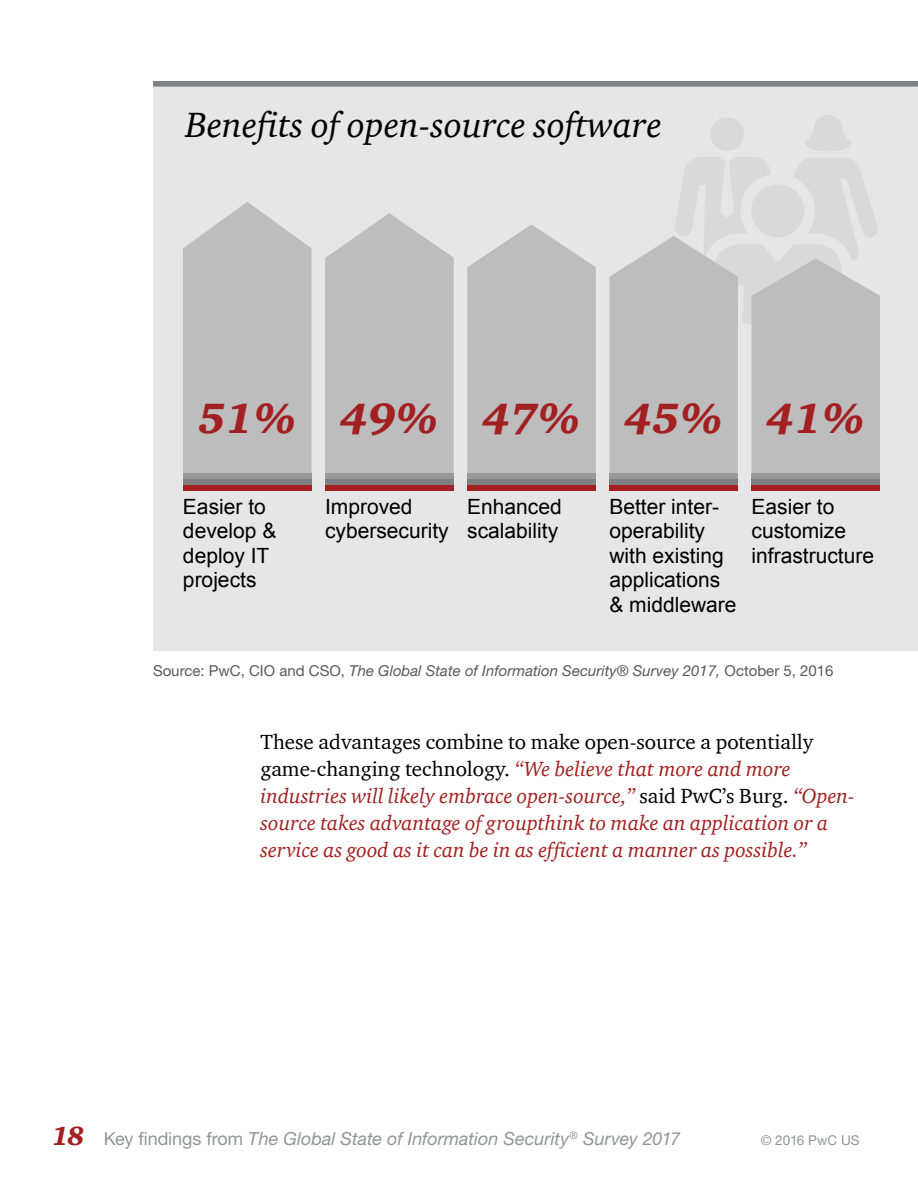
<style>
.page{position:relative;width:918px;height:1188px;background:#fff}
.page>*{position:absolute;margin:0;border:0;box-sizing:border-box;transform-origin:0 0}
.t1{font:italic 900 43.5px "ITC Charter Com";color:#a32022}
.t2{font:italic 36px "ITC Charter Com";color:#000}
.t3{font:italic 900 27px "ITC Charter Com";color:#a32020}
.t4{font:italic 21px/27px "ITC Charter Com";color:#a32020}
.t5{font:21px/24.5px "Arial";color:#000}
.t6{font:italic 18px "Helvetica Neue";color:#929497}
.t7{font:italic 15px "Helvetica Neue";color:#58595b}
.t8{font:13.5px "Helvetica Neue";color:#929497}
.s1{font-style:normal}
.s2{font-style:normal;color:#000}
</style>
<div class="page">
<div style="left:153px;top:81px;width:765px;height:569px;background:#e6e6e6"></div>
<div style="left:153px;top:81px;width:765px;height:6px;background:#808285"></div>
<svg style="left:675px;top:115px;width:203px;height:213px;fill:#dadada"></svg>
<svg style="left:183px;top:202px;width:129px;height:271px;background:#c0c0c0"></svg>
<svg style="left:467px;top:224px;width:129px;height:249px;background:#c0c0c0"></svg>
<svg style="left:325px;top:213px;width:129px;height:260px;background:#c0c0c0"></svg>
<svg style="left:609px;top:236px;width:129px;height:237px;background:#c0c0c0"></svg>
<svg style="left:752px;top:258px;width:128px;height:215px;background:#bfbfbf"></svg>
<div style="left:183px;top:485px;width:129px;height:6px;background:#a32020"></div>
<div style="left:183px;top:479px;width:129px;height:6px;background:#808080"></div>
<div style="left:183px;top:473px;width:129px;height:6px;background:#999"></div>
<div style="left:752px;top:485px;width:128px;height:6px;background:#a32020"></div>
<div style="left:752px;top:479px;width:128px;height:6px;background:#808080"></div>
<div style="left:752px;top:473px;width:128px;height:6px;background:#999"></div>
<div style="left:609px;top:485px;width:129px;height:6px;background:#a32020"></div>
<div style="left:609px;top:479px;width:129px;height:6px;background:#808080"></div>
<div style="left:609px;top:473px;width:129px;height:6px;background:#999"></div>
<div style="left:467px;top:485px;width:129px;height:6px;background:#a32020"></div>
<div style="left:467px;top:479px;width:129px;height:6px;background:#808080"></div>
<div style="left:467px;top:473px;width:129px;height:6px;background:#999"></div>
<div style="left:325px;top:485px;width:129px;height:6px;background:#a32020"></div>
<div style="left:325px;top:479px;width:129px;height:6px;background:#808080"></div>
<div style="left:325px;top:473px;width:129px;height:6px;background:#999"></div>
<h2 class="t2" style="left:186px;top:104px;width:478px">Benefits of open-source software</h2>
<h1 class="t1" style="left:198px;top:391px;width:668px">51% 49% 47% 45% 41%</h1>
<p class="t5" style="left:183px;top:495px;width:95px">Easier to develop &amp; deploy IT projects</p>
<p class="t5" style="left:325px;top:495px;width:125px">Improved cybersecurity</p>
<p class="t5" style="left:752px;top:495px;width:124px">Easier to customize infrastructure</p>
<p class="t5" style="left:467px;top:495px;width:96px">Enhanced scalability</p>
<p class="t5" style="left:609px;top:495px;width:129px">Better inter&shy;operability with existing applications &amp; middleware</p>
<p class="t7" style="left:153px;top:661px;width:682px"><span class="s1">Source: PwC, CIO and CSO,</span> The Global State of Information Security® Survey 2017, <span class="s1">October 5, 2016</span></p>
<p class="t4" style="left:260px;top:728px;width:596px"><span class="s2">These advantages combine to make open-source a potentially game-changing technology.</span> “We believe that more and more industries will likely embrace open-source,” <span class="s2">said PwC’s Burg.</span> “Open&shy;source takes advantage of groupthink to make an application or a service as good as it can be in as efficient a manner as possible.”</p>
<p class="t3" style="left:52px;top:1119px;width:34px">18</p>
<p class="t8" style="left:761px;top:1132px;width:100px">© 2016 PwC US</p>
<p class="t6" style="left:104px;top:1128px;width:578px"><span class="s1">Key findings from</span> The Global State of Information Security<sup>®</sup> Survey 2017</p>
</div>
